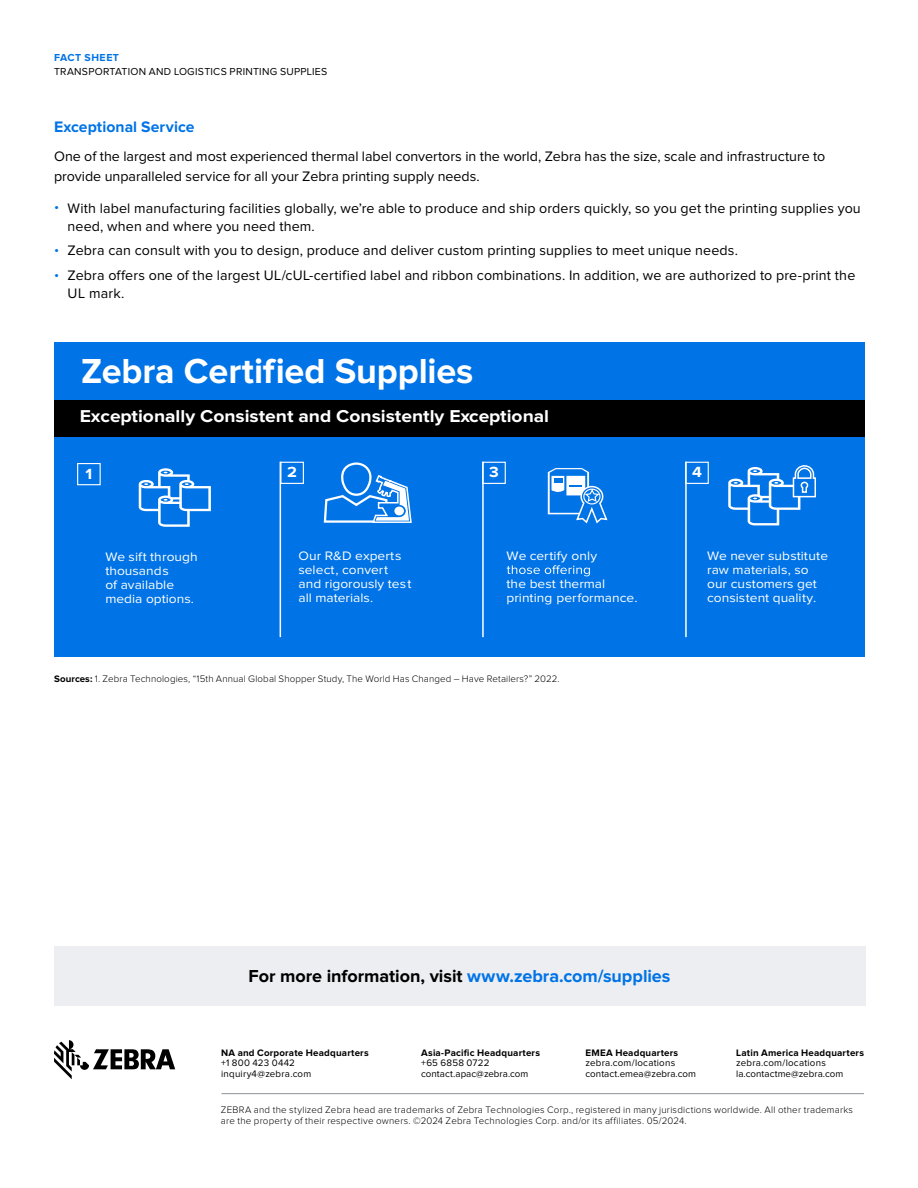
<style>
.page{position:relative;width:918px;height:1188px;background:#fff}
.page>*{position:absolute;margin:0;border:0;box-sizing:border-box;transform-origin:0 0}
.t1{font:700 36px "Proxima Nova";letter-spacing:-.005em;color:#fff}
.t2{font:700 18px "Proxima Nova";letter-spacing:-.005em;color:#000}
.t3{font:700 17.85px "Proxima Nova";color:#fff;scale:1.08 1}
.t4{font:700 15.75px "Proxima Nova";letter-spacing:.005em;color:#0073e6}
.t5{font:700 15.3px "Proxima Nova";color:#fff;scale:1.08 1}
.t6{font:14.25px/18px "Proxima Nova";letter-spacing:.01em;color:#000}
.t7{font:12.75px/14px "Proxima Nova";color:#fff;scale:1.08 1}
.t8{font:10.5px "Proxima Nova";letter-spacing:.025em;color:#000}
.t9{font:700 10.5px "Proxima Nova";letter-spacing:.05em;color:#0073e6}
.t10{font:300 9.75px/10.5px "Proxima Nova";letter-spacing:.02em;color:#000}
.t11{font:9.75px/10.5px "Proxima Nova";letter-spacing:.01em;color:#000}
.t12{font:700 9.75px "Proxima Nova";letter-spacing:.025em;color:#000}
.s1{color:#0073e6}
.s2{font-weight:700}
</style>
<div class="page">
<div style="left:55px;top:343px;width:810px;height:314px;background:#0073e6"></div>
<div style="left:55px;top:400px;width:810px;height:37px;background:#000"></div>
<svg style="left:342px;top:463px;width:29px;height:32px"></svg>
<div style="left:341px;top:462px;width:31px;height:34px;border:2px solid #fff;border-radius:14px"></div>
<svg style="left:323px;top:474px;width:89px;height:49px"></svg>
<svg style="left:728px;top:465px;width:88px;height:60px"></svg>
<svg style="left:139px;top:468px;width:72px;height:59px"></svg>
<div style="left:77px;top:463px;width:24px;height:22px;border:1px solid #fff"></div>
<div style="left:280px;top:462px;width:24px;height:22px;border:1px solid #fff"></div>
<div style="left:482px;top:462px;width:24px;height:22px;border:1px solid #fff"></div>
<div style="left:685px;top:462px;width:24px;height:22px;border:1px solid #fff"></div>
<svg style="left:548px;top:468px;width:60px;height:56px"></svg>
<svg style="left:507px;top:565px;width:83px;height:11px"></svg>
<hr style="left:280px;top:462px;width:1px;height:175px;background:#fff">
<hr style="left:482px;top:462px;width:2px;height:175px;background:#fff">
<hr style="left:685px;top:462px;width:2px;height:175px;background:#fff">
<hr style="left:222px;top:1093px;width:642px;height:1px;background:#8e9299">
<svg style="left:54px;top:1040px;width:121px;height:39px"></svg>
<div style="left:54px;top:946px;width:811px;height:59px;background:#eceef2"></div>
<p class="t9" style="left:54px;top:53px;width:67px">FACT SHEET</p>
<p class="t8" style="left:54px;top:67px;width:275px">TRANSPORTATION AND LOGISTICS PRINTING SUPPLIES</p>
<p class="t4" style="left:54px;top:120px;width:142px">Exceptional Service</p>
<p class="t6" style="left:54px;top:147px;width:773px;line-height:20.2px">One of the largest and most experienced thermal label convertors in the world, Zebra has the size, scale and infrastructure to provide unparalleled service for all your Zebra printing supply needs.</p>
<p class="t6" style="left:68px;top:199px;width:795px;text-indent:-13px"><span class="s1">•</span> With label manufacturing facilities globally, we’re able to produce and ship orders quickly, so you get the printing supplies you need, when and where you need them.</p>
<p class="t6" style="left:54px;top:242px;width:685px"><span class="s1">•</span> Zebra can consult with you to design, produce and deliver custom printing supplies to meet unique needs.</p>
<p class="t6" style="left:68px;top:267px;width:789px;text-indent:-13px"><span class="s1">•</span> Zebra offers one of the largest UL/cUL-certified label and ribbon combinations. In addition, we are authorized to pre-print the<br>UL mark.</p>
<h1 class="t1" style="left:81px;top:355px;width:394px">Zebra Certified Supplies</h1>
<p class="t3" style="left:80px;top:408px;width:436px">Exceptionally Consistent and Consistently Exceptional</p>
<p class="t5" style="left:86px;top:467px;width:8px">1</p>
<p class="t5" style="left:287px;top:465px;width:11px">2</p>
<p class="t5" style="left:489px;top:465px;width:10px">3</p>
<p class="t5" style="left:692px;top:465px;width:11px">4</p>
<p class="t7" style="left:105px;top:551px;width:87px">We sift through thousands<br>of available media options.</p>
<p class="t7" style="left:299px;top:549px;width:106px">Our R&amp;D experts select, convert and rigorously test all materials.</p>
<p class="t7" style="left:507px;top:542px;width:93px;line-height:28px">We certify only the best thermal</p>
<p class="t7" style="left:507px;top:591px;width:123px">printing performance.</p>
<p class="t10" style="left:54px;top:673px;width:507px"><span class="s2">Sources:</span> 1. Zebra Technologies, “15th Annual Global Shopper Study, The World Has Changed – Have Retailers?” 2022.</p>
<p class="t7" style="left:707px;top:549px;width:113px">We never substitute raw materials, so our customers get consistent quality.</p>
<p class="t2" style="left:249px;top:967px;width:423px">For more information, visit <span class="s1">www.zebra.com/supplies</span></p>
<p class="t12" style="left:221px;top:1048px;width:149px">NA and Corporate Headquarters</p>
<p class="t11" style="left:221px;top:1058px;width:92px">+1 800 423 0442 inquiry4@zebra.com</p>
<p class="t12" style="left:421px;top:1048px;width:120px">Asia-Pacific Headquarters</p>
<p class="t11" style="left:421px;top:1058px;width:109px">+65 6858 0722 contact.apac@zebra.com</p>
<p class="t12" style="left:586px;top:1048px;width:94px">EMEA Headquarters</p>
<p class="t11" style="left:586px;top:1058px;width:112px">zebra.com/locations contact.emea@zebra.com</p>
<p class="t12" style="left:736px;top:1048px;width:129px">Latin America Headquarters</p>
<p class="t11" style="left:736px;top:1058px;width:109px">zebra.com/locations la.contactme@zebra.com</p>
<p class="t10" style="left:221px;top:1105px;width:634px">ZEBRA and the stylized Zebra head are trademarks of Zebra Technologies Corp., registered in many jurisdictions worldwide. All other trademarks are the property of their respective owners. ©2024 Zebra Technologies Corp. and/or its affiliates. 05/2024.</p>
</div>
